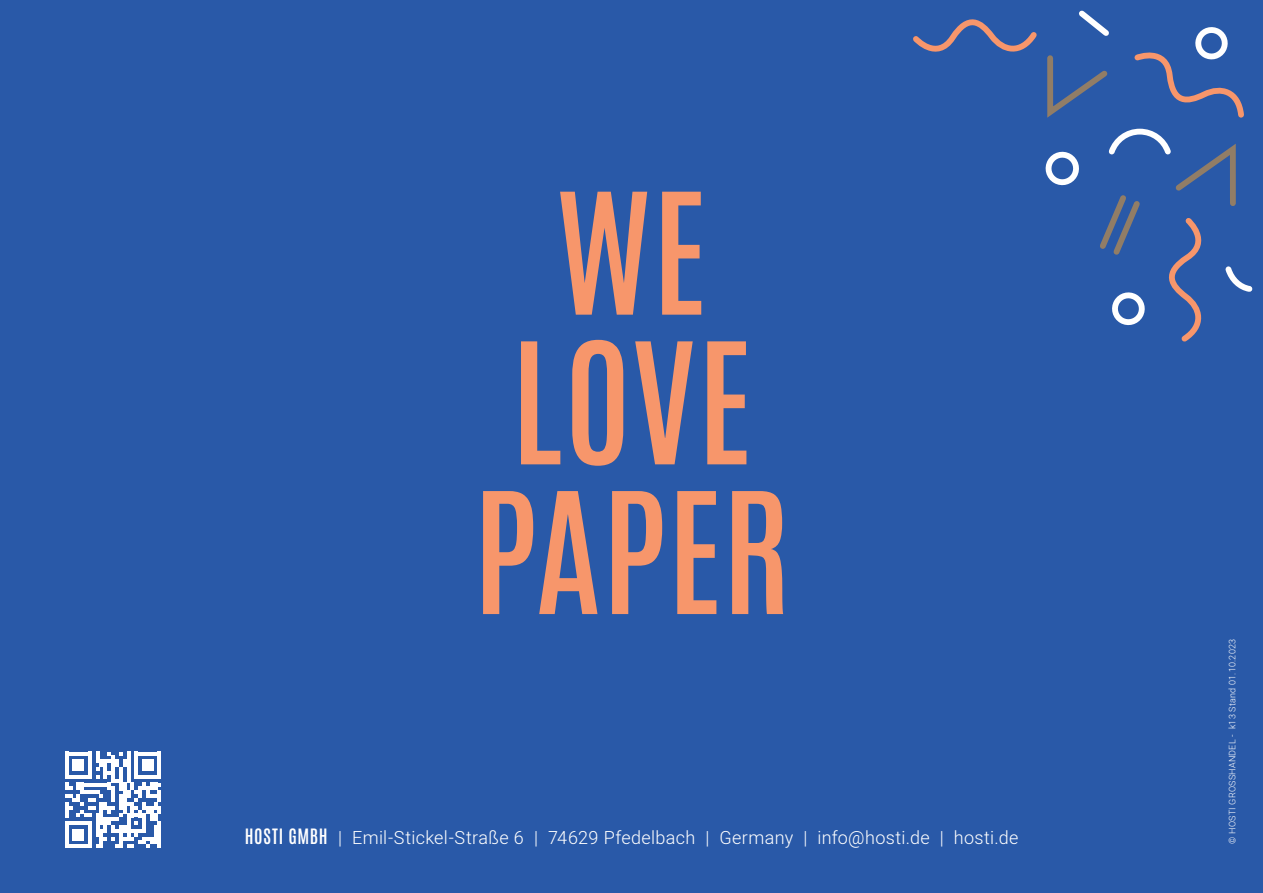
<style>
.page{position:relative;width:1263px;height:893px;background:#2959a8}
.page>*{position:absolute;margin:0;border:0;box-sizing:border-box;transform-origin:0 0}
.t1{font:143.1px/149.7px "Antonio";letter-spacing:.01em;color:#f7966b;text-align:center}
.t2{font:300 18px "Heebo";letter-spacing:.015em;color:#fff}
.t3{font:300 9px "Heebo";letter-spacing:.025em;color:#fff}
.s1{font-family:"Antonio";font-weight:400}
</style>
<div class="page">
<svg style="left:913px;top:10px;width:340px;height:332px"></svg>
<svg style="left:65px;top:752px;width:96px;height:96px"></svg>
<h1 class="t1" style="left:473px;top:181px;width:318px">WE<br>LOVE<br>PAPER</h1>
<p class="t2" style="left:245px;top:825px;width:775px"><span class="s1">HOSTI GMBH</span> | Emil-Stickel-Straße 6 | 74629 Pfedelbach | Germany | info@hosti.de | hosti.de</p>
<p class="t3" style="left:1226px;top:844px;width:206px;rotate:-90deg">© HOSTI GROSSHANDEL - k13 Stand 01.10.2023</p>
</div>
